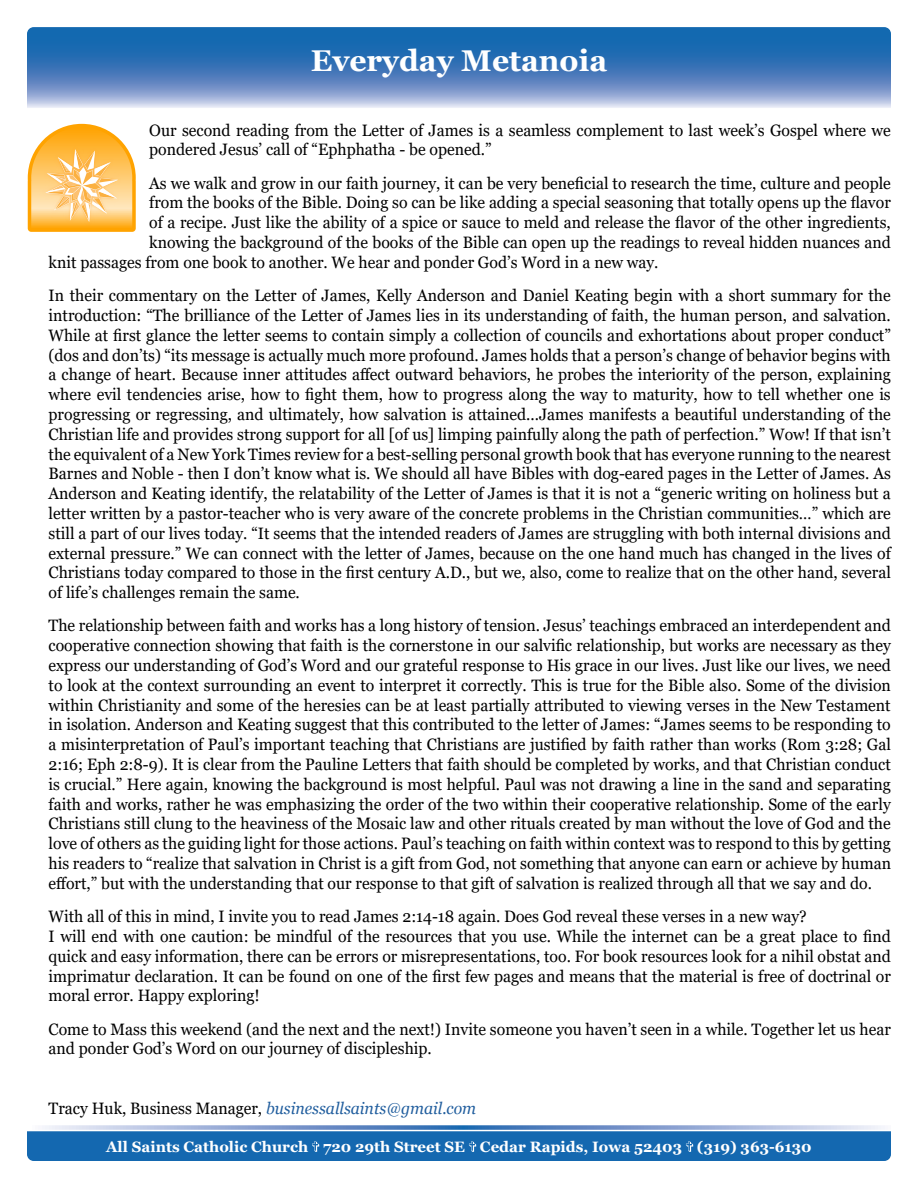
<style>
.page{position:relative;width:918px;height:1188px;background:#fff}
.page>*{position:absolute;margin:0;border:0;box-sizing:border-box;transform-origin:0 0}
.t1{font:700 30px "Georgia";color:#fff}
.t2{font:16.5px/19.8px "Georgia";color:#000;scale:.96 1}
.t3{font:italic 16.5px "Georgia";color:#215e9e;scale:.96 1}
.t4{font:700 15px "Georgia";color:#fff}
.s1{font-style:normal;color:#000}
</style>
<div class="page">
<svg style="left:42px;top:1125px;width:843px;height:5px;background:#95aed6"></svg>
<div style="left:27px;top:1131px;width:864px;height:30px;background:#1468b0"></div>
<svg style="left:27px;top:27px;width:864px;height:81px;background:#4e83bf"></svg>
<svg style="left:28px;top:124px;width:108px;height:108px;background:#fec970"></svg>
<h1 class="t1" style="left:311px;top:42px;width:298px">Everyday Metanoia</h1>
<p class="t2" style="left:149px;top:120px;width:774px">Our second reading from the Letter of James is a seamless complement to last week’s Gospel where we pondered Jesus’ call of “Ephphatha - be opened.”</p>
<p class="t2" style="left:149px;top:173px;width:774px">As we walk and grow in our faith journey, it can be very beneficial to research the time, culture and people</p>
<p class="t2" style="left:149px;top:193px;width:774px">from the books of the Bible. Doing so can be like adding a special seasoning that totally opens up the flavor</p>
<p class="t2" style="left:149px;top:213px;width:774px">of a recipe. Just like the ability of a spice or sauce to meld and release the flavor of the other ingredients,</p>
<p class="t2" style="left:149px;top:233px;width:774px">knowing the background of the books of the Bible can open up the readings to reveal hidden nuances and</p>
<p class="t2" style="left:49px;top:253px;width:637px">knit passages from one book to another. We hear and ponder God’s Word in a new way.</p>
<p class="t2" style="left:49px;top:286px;width:879px;text-align:justify">In their commentary on the Letter of James, Kelly Anderson and Daniel Keating begin with a short summary for the introduction: “The brilliance of the Letter of James lies in its understanding of faith, the human person, and salvation.<br>While at first glance the letter seems to contain simply a collection of councils and exhortations about proper conduct” (dos and don’ts) “its message is actually much more profound. James holds that a person’s change of behavior begins with a change of heart. Because inner attitudes affect outward behaviors, he probes the interiority of the person, explaining where evil tendencies arise, how to fight them, how to progress along the way to maturity, how to tell whether one is progressing or regressing, and ultimately, how salvation is attained...James manifests a beautiful understanding of the Christian life and provides strong support for all [of us] limping painfully along the path of perfection.” Wow! If that isn’t the equivalent of a New York Times review for a best-selling personal growth book that has everyone running to the nearest Barnes and Noble - then I don’t know what is. We should all have Bibles with dog-eared pages in the Letter of James. As Anderson and Keating identify, the relatability of the Letter of James is that it is not a “generic writing on holiness but a letter written by a pastor-teacher who is very aware of the concrete problems in the Christian communities…” which are still a part of our lives today. “It seems that the intended readers of James are struggling with both internal divisions and external pressure.” We can connect with the letter of James, because on the one hand much has changed in the lives of Christians today compared to those in the first century A.D., but we, also, come to realize that on the other hand, several of life’s challenges remain the same.</p>
<p class="t2" style="left:49px;top:616px;width:879px;text-align:justify">The relationship between faith and works has a long history of tension. Jesus’ teachings embraced an interdependent and cooperative connection showing that faith is the cornerstone in our salvific relationship, but works are necessary as they express our understanding of God’s Word and our grateful response to His grace in our lives. Just like our lives, we need to look at the context surrounding an event to interpret it correctly. This is true for the Bible also. Some of the division within Christianity and some of the heresies can be at least partially attributed to viewing verses in the New Testament in isolation. Anderson and Keating suggest that this contributed to the letter of James: “James seems to be responding to a misinterpretation of Paul’s important teaching that Christians are justified by faith rather than works (Rom 3:28; Gal 2:16; Eph 2:8-9). It is clear from the Pauline Letters that faith should be completed by works, and that Christian conduct is crucial.” Here again, knowing the background is most helpful. Paul was not drawing a line in the sand and separating faith and works, rather he was emphasizing the order of the two within their cooperative relationship. Some of the early Christians still clung to the heaviness of the Mosaic law and other rituals created by man without the love of God and the love of others as the guiding light for those actions. Paul’s teaching on faith within context was to respond to this by getting his readers to “realize that salvation in Christ is a gift from God, not something that anyone can earn or achieve by human effort,” but with the understanding that our response to that gift of salvation is realized through all that we say and do.</p>
<p class="t2" style="left:49px;top:907px;width:879px">With all of this in mind, I invite you to read James 2:14-18 again. Does God reveal these verses in a new way?<br>I will end with one caution: be mindful of the resources that you use. While the internet can be a great place to find quick and easy information, there can be errors or misrepresentations, too. For book resources look for a nihil obstat and imprimatur declaration. It can be found on one of the first few pages and means that the material is free of doctrinal or moral error. Happy exploring!</p>
<p class="t2" style="left:49px;top:1019px;width:879px">Come to Mass this weekend (and the next and the next!) Invite someone you haven’t seen in a while. Together let us hear and ponder God’s Word on our journey of discipleship.</p>
<p class="t3" style="left:49px;top:1098px;width:447px"><span class="s1">Tracy Huk, Business Manager,</span> businessallsaints@gmail.com</p>
<p class="t4" style="left:106px;top:1137px;width:707px">All Saints Catholic Church 720 29th Street SE Cedar Rapids, Iowa 52403 (319) 363-6130</p>
</div>
